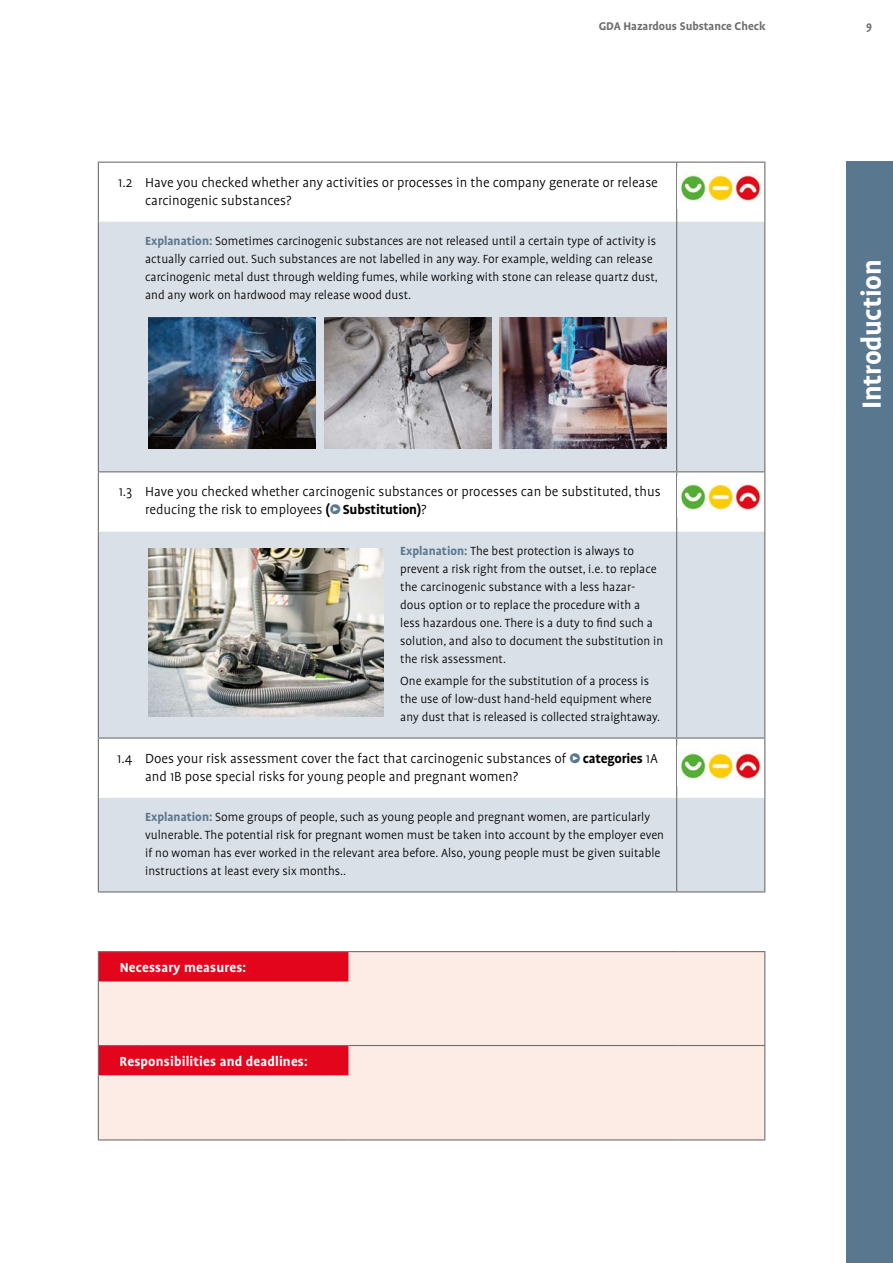
<style>
.page{position:relative;width:893px;height:1263px;background:#fff}
.page>*{position:absolute;margin:0;border:0;box-sizing:border-box;transform-origin:0 0}
.t1{font:700 30px "Profile Pro";letter-spacing:-.01em;color:#fff}
.Tabelle_Text{font:300 15px/18px "Profile Pro";color:#000}
.BS_Kasten_grau{font:700 15px "Profile Pro";letter-spacing:.01em;color:#fff}
.Tabelle_Erläuterung{font:300 13.5px/18px "Profile Pro";color:#000}
.Tabelle_Text-2{font:300 13.5px/18px "Profile Pro";color:#000}
.t2{font:700 12.75px "Profile Pro";color:#706f6f}
.s1{font-weight:700;color:#5a7790}
.s2{font-weight:700}
.s3{font-family:"DGUV Meta";font-weight:400;font-size:13.5px;color:#5a7790}
</style>
<div class="page">
<div style="left:846px;top:162px;width:47px;height:1101px;background:#5a7790"></div>
<svg style="left:99px;top:163px;width:665px;height:59px"></svg>
<div style="left:99px;top:222px;width:665px;height:669px;background:#dae0e8"></div>
<svg style="left:99px;top:472px;width:665px;height:325px;fill:#dae0e8"></svg>
<hr style="left:98px;top:162px;width:43px;height:1px;background:#706f6f">
<hr style="left:98px;top:163px;width:1px;height:59px;background:#706f6f">
<hr style="left:141px;top:162px;width:536px;height:1px;background:#706f6f">
<hr style="left:677px;top:162px;width:88px;height:1px;background:#706f6f">
<hr style="left:676px;top:163px;width:1px;height:59px;background:#706f6f">
<hr style="left:764px;top:163px;width:1px;height:59px;background:#706f6f">
<hr style="left:98px;top:222px;width:1px;height:249px;background:#706f6f">
<hr style="left:676px;top:222px;width:1px;height:249px;background:#706f6f">
<hr style="left:764px;top:222px;width:1px;height:249px;background:#706f6f">
<hr style="left:98px;top:471px;width:43px;height:1px;background:#706f6f">
<hr style="left:98px;top:472px;width:1px;height:59px;background:#706f6f">
<hr style="left:141px;top:471px;width:536px;height:1px;background:#706f6f">
<hr style="left:677px;top:471px;width:88px;height:1px;background:#706f6f">
<hr style="left:676px;top:472px;width:1px;height:59px;background:#706f6f">
<hr style="left:764px;top:472px;width:1px;height:59px;background:#706f6f">
<hr style="left:98px;top:531px;width:1px;height:206px;background:#706f6f">
<hr style="left:676px;top:531px;width:1px;height:206px;background:#706f6f">
<hr style="left:764px;top:531px;width:1px;height:206px;background:#706f6f">
<hr style="left:98px;top:737px;width:43px;height:2px;background:#706f6f">
<hr style="left:98px;top:739px;width:1px;height:58px;background:#706f6f">
<hr style="left:141px;top:737px;width:536px;height:2px;background:#706f6f">
<hr style="left:677px;top:737px;width:88px;height:2px;background:#706f6f">
<hr style="left:676px;top:739px;width:1px;height:58px;background:#706f6f">
<hr style="left:764px;top:739px;width:1px;height:58px;background:#706f6f">
<hr style="left:98px;top:797px;width:1px;height:94px;background:#706f6f">
<hr style="left:676px;top:797px;width:1px;height:94px;background:#706f6f">
<hr style="left:764px;top:797px;width:1px;height:94px;background:#706f6f">
<hr style="left:98px;top:891px;width:43px;height:1px;background:#706f6f">
<hr style="left:141px;top:891px;width:536px;height:1px;background:#706f6f">
<hr style="left:677px;top:891px;width:88px;height:1px;background:#706f6f">
<div style="left:99px;top:952px;width:665px;height:187px;background:#fdece5"></div>
<hr style="left:764px;top:982px;width:1px;height:63px;background:#706f6f">
<svg style="left:98px;top:952px;width:251px;height:123px;background:#ef7d84"></svg>
<hr style="left:142px;top:1045px;width:207px;height:1px;background:#706f6f">
<hr style="left:349px;top:1045px;width:250px;height:1px;background:#706f6f">
<hr style="left:599px;top:1045px;width:79px;height:1px;background:#706f6f">
<hr style="left:678px;top:1045px;width:87px;height:1px;background:#706f6f">
<svg style="left:764px;top:1046px;width:1px;height:29px"></svg>
<hr style="left:98px;top:1075px;width:1px;height:64px;background:#706f6f">
<hr style="left:764px;top:1075px;width:1px;height:64px;background:#706f6f">
<hr style="left:98px;top:1139px;width:44px;height:1px;background:#706f6f">
<hr style="left:142px;top:1139px;width:207px;height:1px;background:#706f6f">
<hr style="left:349px;top:1139px;width:250px;height:1px;background:#706f6f">
<hr style="left:599px;top:1139px;width:79px;height:1px;background:#706f6f">
<hr style="left:678px;top:1139px;width:87px;height:1px;background:#706f6f">
<hr style="left:98px;top:951px;width:44px;height:1px;background:#706f6f">
<hr style="left:98px;top:952px;width:1px;height:30px;background:#706f6f">
<hr style="left:142px;top:951px;width:207px;height:1px;background:#706f6f">
<hr style="left:349px;top:951px;width:250px;height:1px;background:#706f6f">
<hr style="left:599px;top:951px;width:79px;height:1px;background:#706f6f">
<hr style="left:678px;top:951px;width:87px;height:1px;background:#706f6f">
<hr style="left:764px;top:952px;width:1px;height:30px;background:#706f6f">
<img style="left:678px;top:168px;width:86px;height:40px">
<img style="left:149px;top:318px;width:167px;height:131px">
<img style="left:324px;top:318px;width:167px;height:131px">
<img style="left:499px;top:318px;width:167px;height:131px">
<img style="left:678px;top:476px;width:86px;height:41px">
<img style="left:149px;top:548px;width:234px;height:168px">
<img style="left:678px;top:745px;width:86px;height:41px">
<p class="t2" style="left:599px;top:19px;width:169px">GDA Hazardous Substance Check</p>
<p class="t2" style="left:866px;top:19px;width:7px">9</p>
<p class="Tabelle_Text" style="left:118px;top:174px;width:16px">1.2</p>
<p class="Tabelle_Text" style="left:145px;top:174px;width:514px">Have you checked whether any activities or processes in the company generate or release carcinogenic substances?</p>
<p class="Tabelle_Erläuterung" style="left:145px;top:233px;width:514px"><span class="s1">Explanation:</span> Sometimes carcinogenic substances are not released until a certain type of activity is actually carried out. Such substances are not labelled in any way. For example, welding can release carcinogenic metal dust through welding fumes, while working with stone can release quartz dust, and any work on hardwood may release wood dust.</p>
<p class="Tabelle_Text" style="left:119px;top:483px;width:15px">1.3</p>
<p class="Tabelle_Text" style="left:145px;top:483px;width:517px">Have you checked whether carcinogenic substances or processes can be substituted, thus reducing the risk to employees <span class="s2">(</span><span class="s3">•</span> <span class="s2">Substitution)</span>?</p>
<p class="Tabelle_Erläuterung" style="left:400px;top:542px;width:264px"><span class="s1">Explanation:</span> The best protection is always to prevent a risk right from the outset, i.e. to replace the carcinogenic substance with a less hazar&shy;dous option or to replace the procedure with a less hazardous one. There is a duty to find such a solution, and also to document the substitution in the risk assessment.</p>
<p class="Tabelle_Erläuterung" style="left:400px;top:672px;width:261px">One example for the substitution of a process is the use of low-dust hand-held equipment where any dust that is released is collected straightaway.</p>
<p class="Tabelle_Text" style="left:117px;top:750px;width:17px">1.4</p>
<p class="Tabelle_Text" style="left:145px;top:750px;width:514px">Does your risk assessment cover the fact that carcinogenic substances of <span class="s3">•</span> <span class="s2">categories</span> 1A and 1B pose special risks for young people and pregnant women?</p>
<p class="Tabelle_Text-2" style="left:145px;top:808px;width:520px"><span class="s1">Explanation:</span> Some groups of people, such as young people and pregnant women, are particularly vulnerable. The potential risk for pregnant women must be taken into account by the employer even if no woman has ever worked in the relevant area before. Also, young people must be given suitable instructions at least every six months..</p>
<p class="BS_Kasten_grau" style="left:120px;top:958px;width:128px">Necessary measures:</p>
<p class="BS_Kasten_grau" style="left:120px;top:1052px;width:190px">Responsibilities and deadlines:</p>
<h1 class="t1" style="left:854px;top:409px;width:151px;rotate:-90deg">Introduction</h1>
</div>
